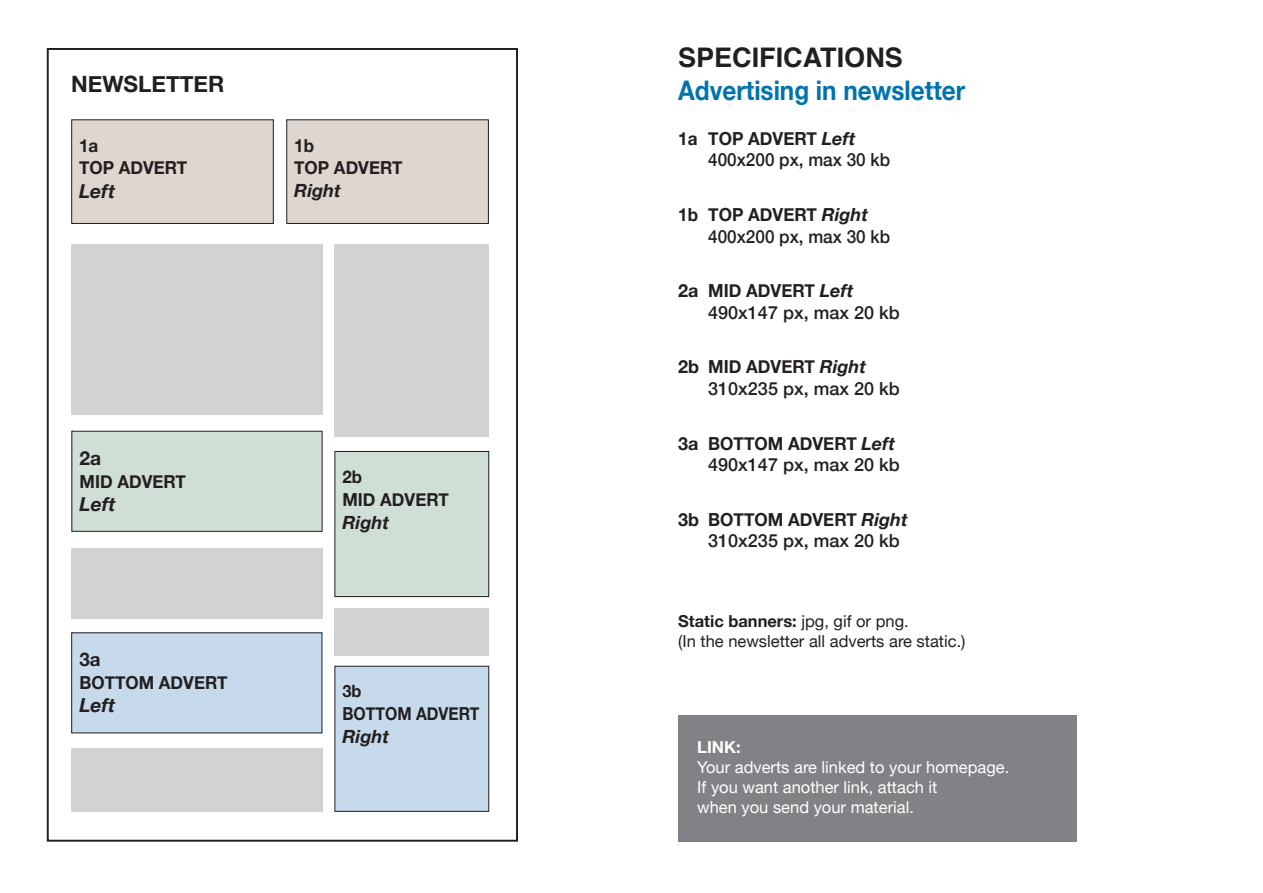
<style>
.page{position:relative;width:1263px;height:893px;background:#fff}
.page>*{position:absolute;margin:0;border:0;box-sizing:border-box;transform-origin:0 0}
.t1{font:700 27px "Helvetica Neue";color:#0073ae;scale:.9 1}
.t2{font:700 27px "Helvetica";color:#231f20}
.t3{font:700 22.5px "Helvetica Neue";color:#231f20}
.t4{font:italic 700 19.2px "Helvetica Neue";color:#231f20}
.t5{font:700 19.2px "Helvetica Neue";color:#231f20}
.t6{font:700 18.75px "Helvetica Neue";color:#231f20}
.t7{font:italic 700 18.15px "Helvetica Neue";color:#231f20}
.t8{font:700 18px "Helvetica Neue";color:#231f20;scale:.95 1}
.t9{font:700 18px "Helvetica Neue";color:#231f20}
.t10{font:500 18px "Helvetica Neue";color:#231f20}
.t11{font:500 18px "Helvetica Neue";color:#231f20;scale:.95 1}
.t12{font:700 18px "Helvetica Neue";color:#231f20;scale:.88 1}
.t13{font:700 17.4px "Helvetica Neue";color:#231f20}
.t14{font:700 16.95px "Helvetica Neue";color:#231f20}
.t15{font:16.5px/19.8px "Helvetica Neue";color:#fff}
.t16{font:16.5px "Helvetica Neue";color:#231f20}
.t17{font:700 16.5px "Helvetica Neue";color:#231f20}
.s1{font-style:italic}
.s2{font-weight:400}
.s3{font-weight:700}
</style>
<div class="page">
<div style="left:678px;top:715px;width:399px;height:127px;background:#808285"></div>
<div style="left:72px;top:120px;width:201px;height:103px;background:#ded6cf"></div>
<div style="left:71px;top:119px;width:203px;height:105px;border:1px solid #231f20"></div>
<div style="left:287px;top:120px;width:201px;height:103px;background:#ded6cf"></div>
<div style="left:286px;top:119px;width:203px;height:105px;border:1px solid #231f20"></div>
<div style="left:335px;top:451px;width:154px;height:146px;background:#cfdfd5"></div>
<div style="left:334px;top:451px;width:155px;height:146px;border:1px solid #231f20"></div>
<div style="left:72px;top:431px;width:250px;height:100px;background:#cfdfd5"></div>
<div style="left:71px;top:431px;width:252px;height:101px;border:1px solid #231f20"></div>
<div style="left:47px;top:48px;width:471px;height:794px;border:2px solid #231f20"></div>
<div style="left:71px;top:244px;width:252px;height:170px;background:#d1d2d4"></div>
<div style="left:334px;top:244px;width:155px;height:193px;background:#d1d2d4"></div>
<div style="left:72px;top:633px;width:250px;height:100px;background:#c7daeb"></div>
<div style="left:71px;top:548px;width:252px;height:71px;background:#d1d2d4"></div>
<div style="left:335px;top:666px;width:154px;height:145px;background:#c7daeb"></div>
<div style="left:334px;top:666px;width:155px;height:146px;border:1px solid #231f20"></div>
<div style="left:71px;top:748px;width:252px;height:64px;background:#d1d2d4"></div>
<div style="left:334px;top:608px;width:155px;height:48px;background:#d1d2d4"></div>
<p class="t3" style="left:71px;top:67px;width:155px">NEWSLETTER</p>
<p class="t8" style="left:79px;top:131px;width:22px">1a</p>
<p class="t8" style="left:79px;top:154px;width:115px">TOP ADVERT</p>
<p class="t4" style="left:79px;top:176px;width:37px">Left</p>
<p class="t8" style="left:294px;top:131px;width:22px">1b</p>
<p class="t8" style="left:294px;top:154px;width:115px">TOP ADVERT</p>
<p class="t7" style="left:294px;top:176px;width:48px">Right</p>
<p class="t5" style="left:80px;top:443px;width:23px">2a</p>
<p class="t8" style="left:80px;top:467px;width:113px">MID ADVERT</p>
<p class="t4" style="left:80px;top:489px;width:37px">Left</p>
<p class="t6" style="left:79px;top:644px;width:23px">3a</p>
<p class="t8" style="left:79px;top:668px;width:157px">BOTTOM ADVERT</p>
<p class="t4" style="left:79px;top:690px;width:37px">Left</p>
<p class="t13" style="left:342px;top:463px;width:21px">2b</p>
<p class="t8" style="left:342px;top:486px;width:113px">MID ADVERT</p>
<p class="t7" style="left:342px;top:508px;width:48px">Right</p>
<p class="t14" style="left:342px;top:678px;width:21px">3b</p>
<p class="t12" style="left:342px;top:700px;width:157px">BOTTOM ADVERT</p>
<p class="t7" style="left:342px;top:722px;width:48px">Right</p>
<p class="t2" style="left:678px;top:36px;width:226px">SPECIFICATIONS</p>
<p class="t1" style="left:678px;top:69px;width:320px">Advertising in newsletter</p>
<p class="t8" style="left:678px;top:124px;width:188px">1a TOP ADVERT <span class="s1">Left</span></p>
<p class="t11" style="left:708px;top:145px;width:193px">400x200 px, max 30 kb</p>
<p class="t8" style="left:678px;top:200px;width:201px">1b TOP ADVERT <span class="s1">Right</span></p>
<p class="t11" style="left:708px;top:222px;width:193px">400x200 px, max 30 kb</p>
<p class="t9" style="left:678px;top:277px;width:177px">2a MID ADVERT <span class="s1">Left</span></p>
<p class="t10" style="left:708px;top:298px;width:193px">490x147 px, max 20 kb</p>
<p class="t9" style="left:678px;top:353px;width:189px">2b MID ADVERT <span class="s1">Right</span></p>
<p class="t10" style="left:708px;top:374px;width:193px">310x235 px, max 20 kb</p>
<p class="t9" style="left:678px;top:429px;width:218px">3a BOTTOM ADVERT <span class="s1">Left</span></p>
<p class="t10" style="left:708px;top:450px;width:193px">490x147 px, max 20 kb</p>
<p class="t9" style="left:678px;top:505px;width:231px">3b BOTTOM ADVERT <span class="s1">Right</span></p>
<p class="t10" style="left:708px;top:526px;width:193px">310x235 px, max 20 kb</p>
<p class="t17" style="left:678px;top:608px;width:232px">Static banners: <span class="s2">jpg, gif or png.</span></p>
<p class="t16" style="left:678px;top:629px;width:289px">(In the newsletter all adverts are static.)</p>
<p class="t15" style="left:697px;top:738px;width:314px"><span class="s3">LINK:<br></span>Your adverts are linked to your homepage.</p>
<p class="t15" style="left:697px;top:778px;width:242px">If you want another link, attach it</p>
<p class="t15" style="left:697px;top:798px;width:218px">when you send your material.</p>
</div>
